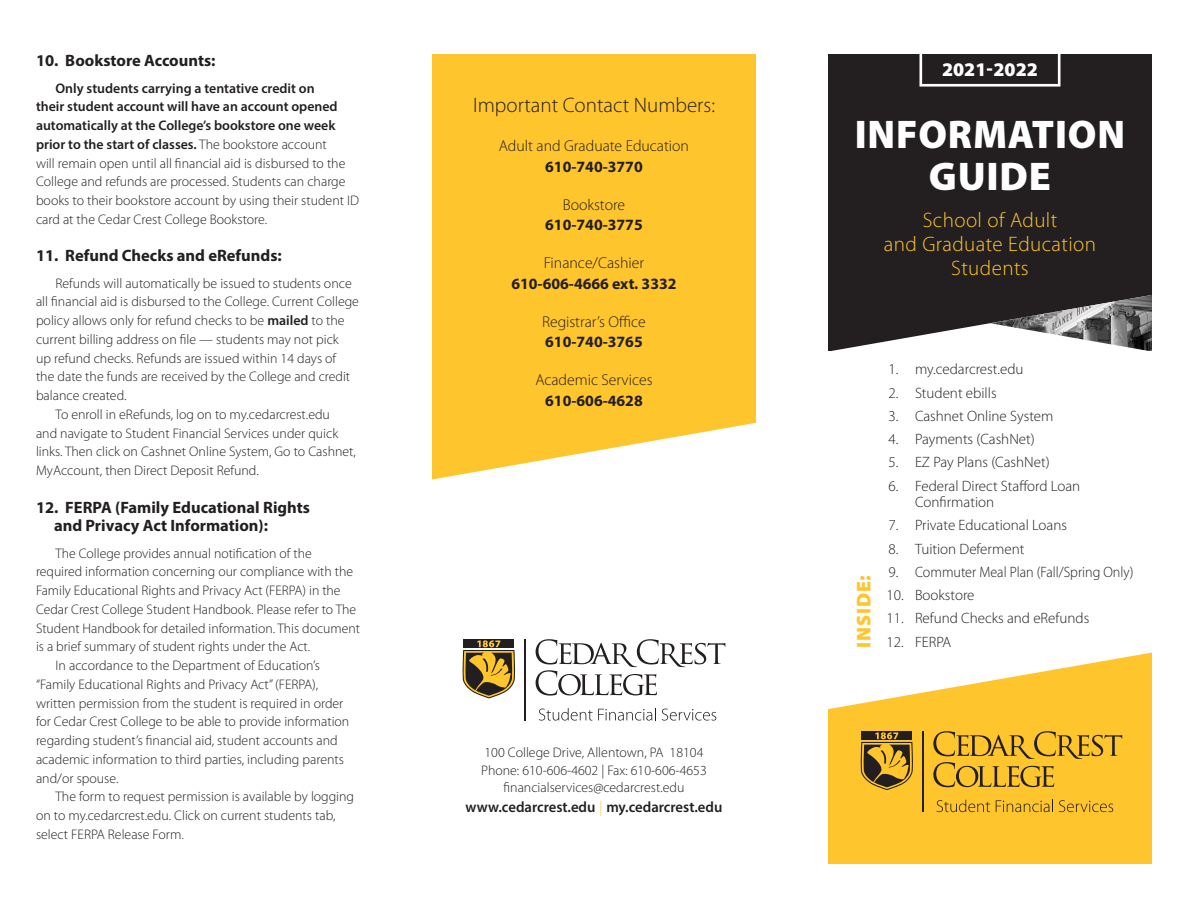
<style>
.page{position:relative;width:1188px;height:918px;background:#fff}
.page>*{position:absolute;margin:0;border:0;box-sizing:border-box;transform-origin:0 0}
.t1{font:900 40.2px "Myriad Pro";letter-spacing:.02em;color:#fff}
.t2{font:300 21px/24px "Myriad Pro";letter-spacing:.02em;color:#ffc52d;text-align:center}
.t3{font:300 21px "Myriad Pro";color:#231f20}
.t4{font:900 19.95px "Myriad Pro";letter-spacing:.04em;color:#ffc52d}
.t5{font:900 19.35px "Myriad Pro";color:#fff}
.t6{font:700 16.5px/18.8px "Myriad Pro";color:#231f20}
.body_copy{font:300 15.75px "Myriad Pro";color:#231f20}
.body_copy-2{font:700 15.75px "Myriad Pro";color:#231f20}
.t7{font:300 15px/16.5px "Myriad Pro";color:#231f20}
.t8{font:600 15px "Myriad Pro";color:#231f20}
.t9{font:300 13.8px/18.8px "Myriad Pro";color:#231f20}
.s1{font-weight:600}
.s2{font-weight:300;color:#ffc52d}
</style>
<div class="page">
<div style="left:828px;top:54px;width:324px;height:394px;background:#231f20"></div>
<svg style="left:828px;top:323px;width:324px;height:330px"></svg>
<div style="left:432px;top:54px;width:324px;height:425px;background:#ffc52d"></div>
<svg style="left:828px;top:653px;width:324px;height:211px;fill:#ffc52d"></svg>
<img style="left:990px;top:295px;width:162px;height:57px">
<svg style="left:937px;top:800px;width:53px;height:12px"></svg>
<svg style="left:996px;top:800px;width:57px;height:12px"></svg>
<svg style="left:1059px;top:800px;width:54px;height:12px"></svg>
<svg style="left:933px;top:731px;width:189px;height:56px;background:#dba92a"></svg>
<hr style="left:922px;top:731px;width:2px;height:81px;background:#231f20">
<div style="left:862px;top:731px;width:50px;height:9px;background:#231f20"></div>
<svg style="left:860px;top:732px;width:54px;height:58px;background:#997826"></svg>
<svg style="left:539px;top:708px;width:117px;height:13px"></svg>
<svg style="left:662px;top:709px;width:54px;height:12px"></svg>
<svg style="left:536px;top:639px;width:189px;height:57px"></svg>
<hr style="left:525px;top:639px;width:1px;height:81px;background:#231f20">
<div style="left:463px;top:639px;width:51px;height:9px;background:#231f20"></div>
<svg style="left:462px;top:640px;width:53px;height:58px"></svg>
<svg style="left:919px;top:54px;width:142px;height:33px"></svg>
<div style="left:825px;top:352px;width:18px;height:247px;background:#fff"></div>
<div style="left:1143px;top:352px;width:18px;height:283px;background:#fff"></div>
<p class="t6" style="left:36px;top:51px;width:181px">10. Bookstore Accounts:</p>
<p class="t9" style="left:36px;top:79px;width:325px;text-indent:20px"><span class="s1">Only students carrying a tentative credit on<br>their student account will have an account opened automatically at the College’s bookstore one week prior to the start of classes.</span> The bookstore account<br>will remain open until all financial aid is disbursed to the College and refunds are processed. Students can charge books to their bookstore account by using their student ID card at the Cedar Crest College Bookstore.</p>
<p class="t6" style="left:36px;top:246px;width:247px">11. Refund Checks and eRefunds:</p>
<p class="t9" style="left:36px;top:274px;width:325px;text-indent:20px">Refunds will automatically be issued to students once all financial aid is disbursed to the College. Current College policy allows only for refund checks to be <span class="s1">mailed</span> to the current billing address on file — students may not pick<br>up refund checks. Refunds are issued within 14 days of<br>the date the funds are received by the College and credit balance created.</p>
<p class="t9" style="left:36px;top:405px;width:321px;text-indent:20px">To enroll in eRefunds, log on to my.cedarcrest.edu<br>and navigate to Student Financial Services under quick links. Then click on Cashnet Online System, Go to Cashnet, MyAccount, then Direct Deposit Refund.</p>
<p class="t6" style="left:54px;top:497px;width:258px;text-indent:-18px">12. FERPA (Family Educational Rights and Privacy Act Information):</p>
<p class="t9" style="left:36px;top:544px;width:325px;text-indent:20px">The College provides annual notification of the required information concerning our compliance with the Family Educational Rights and Privacy Act (FERPA) in the Cedar Crest College Student Handbook. Please refer to The Student Handbook for detailed information. This document is a brief summary of student rights under the Act.</p>
<p class="t9" style="left:36px;top:656px;width:315px;text-indent:20px">In accordance to the Department of Education’s “Family Educational Rights and Privacy Act” (FERPA), written permission from the student is required in order for Cedar Crest College to be able to provide information regarding student’s financial aid, student accounts and academic information to third parties, including parents and/or spouse.</p>
<p class="t9" style="left:36px;top:788px;width:320px;text-indent:20px">The form to request permission is available by logging on to my.cedarcrest.edu. Click on current students tab, select FERPA Release Form.</p>
<p class="t3" style="left:473px;top:93px;width:244px">Important Contact Numbers:</p>
<p class="body_copy" style="left:499px;top:138px;width:192px">Adult and Graduate Education</p>
<p class="body_copy-2" style="left:545px;top:156px;width:99px">610-740-3770</p>
<p class="body_copy" style="left:563px;top:196px;width:64px">Bookstore</p>
<p class="body_copy-2" style="left:545px;top:215px;width:99px">610-740-3775</p>
<p class="body_copy" style="left:544px;top:255px;width:102px">Finance/Cashier</p>
<p class="body_copy-2" style="left:511px;top:273px;width:167px">610-606-4666 ext. 3332</p>
<p class="body_copy" style="left:542px;top:313px;width:105px">Registrar’s Office</p>
<p class="body_copy-2" style="left:545px;top:332px;width:99px">610-740-3765</p>
<p class="body_copy" style="left:535px;top:372px;width:119px">Academic Services</p>
<p class="body_copy-2" style="left:545px;top:390px;width:99px">610-606-4628</p>
<p class="t9" style="left:485px;top:744px;width:221px">100 College Drive, Allentown, PA 18104</p>
<p class="t9" style="left:481px;top:761px;width:227px">Phone: 610-606-4602 | Fax: 610-606-4653</p>
<p class="t9" style="left:504px;top:778px;width:182px">financialservices@cedarcrest.edu</p>
<p class="t8" style="left:466px;top:798px;width:258px">www.cedarcrest.edu <span class="s2">|</span> my.cedarcrest.edu</p>
<p class="t5" style="left:942px;top:58px;width:97px">2021-2022</p>
<p class="t1" style="left:855px;top:112px;width:272px">INFORMATION</p>
<p class="t1" style="left:929px;top:153px;width:124px">GUIDE</p>
<p class="t2" style="left:923px;top:209px;width:136px">School of Adult</p>
<p class="t2" style="left:884px;top:233px;width:214px">and Graduate Education<br>Students</p>
<p class="t4" style="left:852px;top:648px;width:74px;rotate:-90deg">INSIDE:</p>
<p class="t7" style="left:889px;top:361px;width:136px">1. my.cedarcrest.edu</p>
<p class="t7" style="left:889px;top:385px;width:110px">2. Student ebills</p>
<p class="t7" style="left:889px;top:408px;width:166px">3. Cashnet Online System</p>
<p class="t7" style="left:889px;top:431px;width:148px">4. Payments (CashNet)</p>
<p class="t7" style="left:889px;top:454px;width:163px">5. EZ Pay Plans (CashNet)</p>
<p class="t7" style="left:915px;top:478px;width:167px;text-indent:-26px">6. Federal Direct Stafford Loan<br>Confirmation</p>
<p class="t7" style="left:889px;top:517px;width:180px">7. Private Educational Loans</p>
<p class="t7" style="left:889px;top:541px;width:137px">8. Tuition Deferment</p>
<p class="t7" style="left:889px;top:564px;width:246px">9. Commuter Meal Plan (Fall/Spring Only)</p>
<p class="t7" style="left:886px;top:587px;width:90px">10. Bookstore</p>
<p class="t7" style="left:886px;top:610px;width:204px">11. Refund Checks and eRefunds</p>
<p class="t7" style="left:886px;top:634px;width:66px">12. FERPA</p>
</div>
